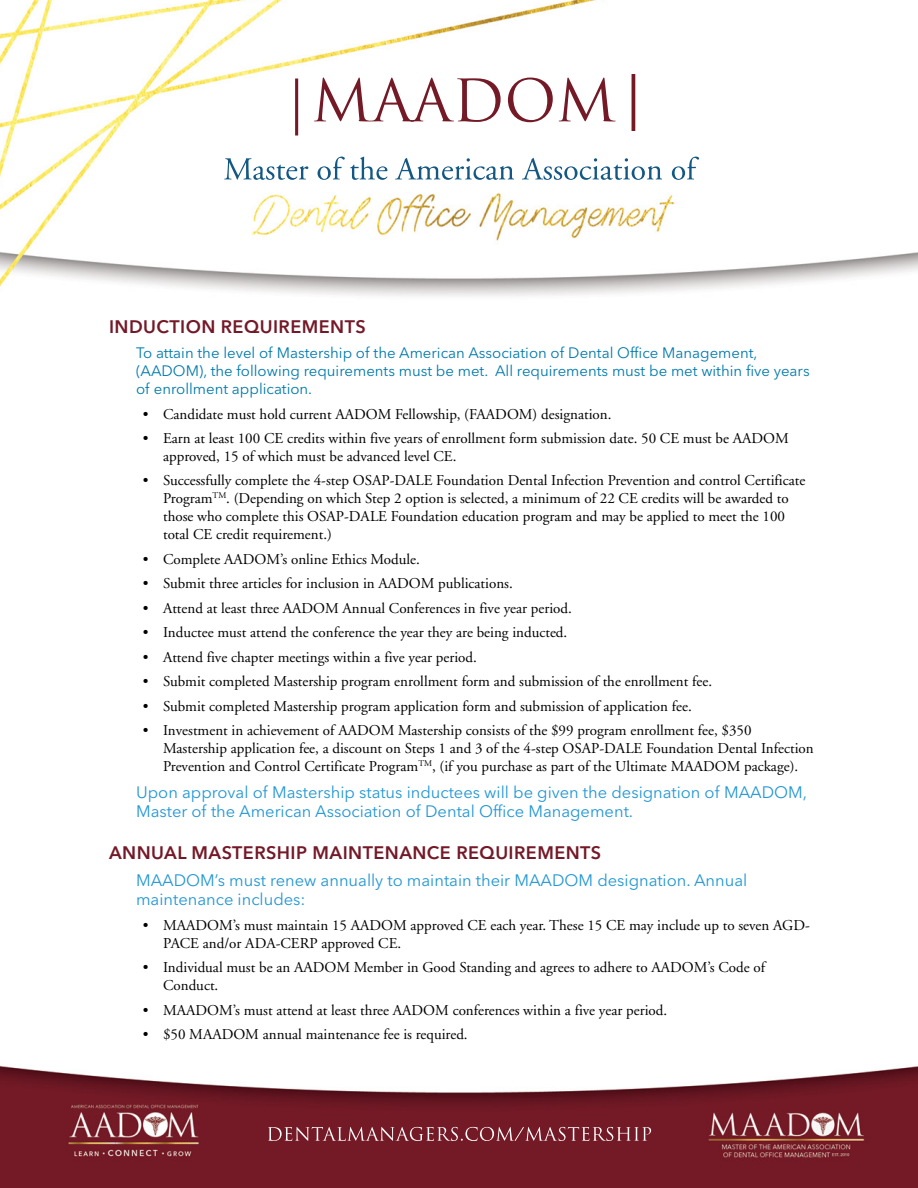
<style>
.page{position:relative;width:918px;height:1188px;background:#fff}
.page>*{position:absolute;margin:0;border:0;box-sizing:border-box;transform-origin:0 0}
.t1{font:600 18px "Avenir Next LT Pro";letter-spacing:.025em;color:#741928}
.t2{font:16.5px/19.8px "Avenir Next LT Pro";color:#2397d4}
.t3{font:15px/18px "Adobe Garamond";color:#000}
.t4{font:15px/18px "Avenir Next LT Pro";color:#007aac}
</style>
<div class="page">
<img style="left:0;top:0;width:918px;height:1188px">
<p class="t1" style="left:109px;top:316px;width:258px">INDUCTION REQUIREMENTS</p>
<p class="t4" style="left:136px;top:344px;width:675px">To attain the level of Mastership of the American Association of Dental Office Management, (AADOM), the following requirements must be met. All requirements must be met within five years of enrollment application.</p>
<p class="t3" style="left:143px;top:405px;width:470px">• Candidate must hold current AADOM Fellowship, (FAADOM) designation.</p>
<p class="t3" style="left:163px;top:430px;width:627px;text-indent:-20px">• Earn at least 100 CE credits within five years of enrollment form submission date. 50 CE must be AADOM approved, 15 of which must be advanced level CE.</p>
<p class="t3" style="left:163px;top:472px;width:644px;text-indent:-20px">• Successfully complete the 4-step OSAP-DALE Foundation Dental Infection Prevention and control Certificate Program<sup>TM</sup>. (Depending on which Step 2 option is selected, a minimum of 22 CE credits will be awarded to those who complete this OSAP-DALE Foundation education program and may be applied to meet the 100 total CE credit requirement.)</p>
<p class="t3" style="left:143px;top:551px;width:279px">• Complete AADOM’s online Ethics Module.</p>
<p class="t3" style="left:143px;top:575px;width:372px">• Submit three articles for inclusion in AADOM publications.</p>
<p class="t3" style="left:143px;top:600px;width:431px">• Attend at least three AADOM Annual Conferences in five year period.</p>
<p class="t3" style="left:143px;top:624px;width:426px">• Inductee must attend the conference the year they are being inducted.</p>
<p class="t3" style="left:143px;top:649px;width:336px">• Attend five chapter meetings within a five year period.</p>
<p class="t3" style="left:143px;top:673px;width:571px">• Submit completed Mastership program enrollment form and submission of the enrollment fee.</p>
<p class="t3" style="left:143px;top:697px;width:551px">• Submit completed Mastership program application form and submission of application fee.</p>
<p class="t3" style="left:163px;top:722px;width:652px;text-indent:-20px">• Investment in achievement of AADOM Mastership consists of the $99 program enrollment fee, $350<br>Mastership application fee, a discount on Steps 1 and 3 of the 4-step OSAP-DALE Foundation Dental Infection<br>Prevention and Control Certificate Program<sup>TM</sup>, (if you purchase as part of the Ultimate MAADOM package).</p>
<p class="t2" style="left:136px;top:782px;width:673px">Upon approval of Mastership status inductees will be given the designation of MAADOM,<br>Master of the American Association of Dental Office Management.</p>
<p class="t1" style="left:109px;top:842px;width:494px">ANNUAL MASTERSHIP MAINTENANCE REQUIREMENTS</p>
<p class="t2" style="left:136px;top:870px;width:613px">MAADOM’s must renew annually to maintain their MAADOM designation. Annual maintenance includes:</p>
<p class="t3" style="left:163px;top:916px;width:648px;text-indent:-20px">• MAADOM’s must maintain 15 AADOM approved CE each year. These 15 CE may include up to seven AGD-<br>PACE and/or ADA-CERP approved CE.</p>
<p class="t3" style="left:163px;top:959px;width:603px;text-indent:-20px">• Individual must be an AADOM Member in Good Standing and agrees to adhere to AADOM’s Code of<br>Conduct.</p>
<p class="t3" style="left:143px;top:1001px;width:526px">• MAADOM’s must attend at least three AADOM conferences within a five year period.</p>
<p class="t3" style="left:143px;top:1026px;width:326px">• $50 MAADOM annual maintenance fee is required.</p>
</div>
